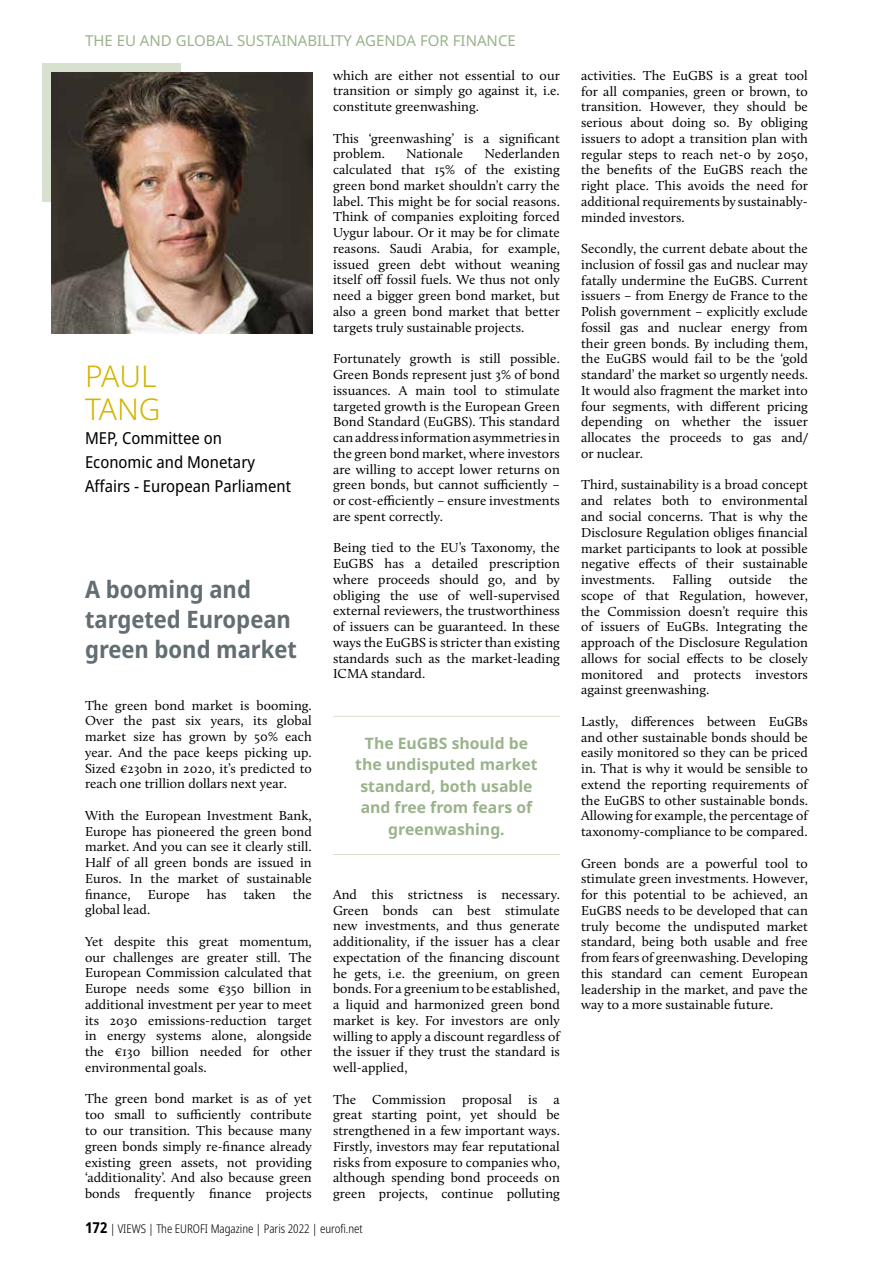
<style>
.page{position:relative;width:893px;height:1263px;background:#fff}
.page>*{position:absolute;margin:0;border:0;box-sizing:border-box;transform-origin:0 0}
.t1{font:300 30px/33px "Noto Sans";color:#d3b400}
.t2{font:700 semi-condensed 24px/30px "Noto Sans";color:#636e73}
.t3{font:semi-condensed 16.5px/24px "Noto Sans";color:#000}
.t4{font:700 15.75px/21.6px "Noto Sans";color:#9ab38b;text-align:center}
.t5{font:15px "Noto Sans";color:#9ab38b}
.t6{font:13.5px/15.8px "Calluna";letter-spacing:.005em;color:#000;text-align:justify}
.t7{font:300 condensed 12px "Noto Sans";color:#000}
.s1{font-weight:700;font-size:15px}
</style>
<div class="page">
<div style="left:43px;top:64px;width:138px;height:138px;background:#d8e0d0"></div>
<img style="left:51px;top:72px;width:262px;height:262px">
<hr style="left:333px;top:716px;width:227px;height:1px;background:#d8e0d0">
<hr style="left:333px;top:854px;width:227px;height:1px;background:#d8e0d0">
<p class="t5" style="left:85px;top:30px;width:432px">THE EU AND GLOBAL SUSTAINABILITY AGENDA FOR FINANCE</p>
<h1 class="t1" style="left:85px;top:360px;width:77px">PAUL<br>TANG</h1>
<p class="t3" style="left:85px;top:427px;width:208px">MEP, Committee on<br>Economic and Monetary<br>Affairs - European Parliament</p>
<h2 class="t2" style="left:85px;top:575px;width:213px">A booming and targeted European green bond market</h2>
<p class="t6" style="left:85px;top:697px;width:228px">The green bond market is booming.<br>Over the past six years, its global market size has grown by 50% each year. And the pace keeps picking up.<br>Sized €230bn in 2020, it’s predicted to reach one trillion dollars next year.</p>
<p class="t6" style="left:85px;top:807px;width:228px">With the European Investment Bank, Europe has pioneered the green bond market. And you can see it clearly still.<br>Half of all green bonds are issued in Euros. In the market of sustainable finance,</p>
<p class="t6" style="left:148px;top:886px;width:43px">Europe</p>
<p class="t6" style="left:207px;top:886px;width:21px">has</p>
<p class="t6" style="left:244px;top:886px;width:34px">taken</p>
<p class="t6" style="left:293px;top:886px;width:20px">the</p>
<p class="t6" style="left:85px;top:902px;width:67px">global lead.</p>
<p class="t6" style="left:85px;top:933px;width:228px">Yet despite this great momentum, our challenges are greater still. The European Commission calculated that Europe needs some €350 billion in additional investment per year to meet its 2030 emissions-reduction target in energy systems alone, alongside the €130 billion needed for other environmental goals.</p>
<p class="t6" style="left:85px;top:1091px;width:228px">The green bond market is as of yet too small to sufficiently contribute to our transition. This because many green bonds simply re-finance already existing green assets, not providing ‘additionality’. And also because green bonds frequently finance projects</p>
<p class="t6" style="left:333px;top:67px;width:228px">which are either not essential to our transition or simply go against it, i.e. constitute greenwashing.</p>
<p class="t6" style="left:333px;top:130px;width:228px">This ‘greenwashing’ is a significant problem.</p>
<p class="t6" style="left:333px;top:146px;width:228px;text-indent:151px">Nederlanden calculated that 15% of the existing green bond market shouldn’t carry the label. This might be for social reasons.<br>Think of companies exploiting forced Uygur labour. Or it may be for climate reasons. Saudi Arabia, for example, issued green debt without weaning itself off fossil fuels. We thus not only need a bigger green bond market, but also a green bond market that better targets truly sustainable projects.</p>
<p class="t6" style="left:333px;top:351px;width:228px">Fortunately growth is still possible.<br>Green Bonds represent just 3% of bond issuances. A main tool to stimulate targeted growth is the European Green Bond Standard (EuGBS). This standard can address information asymmetries in the green bond market, where investors are willing to accept lower returns on green bonds, but cannot sufficiently – or cost-efficiently – ensure investments are spent correctly.</p>
<p class="t6" style="left:333px;top:540px;width:228px">Being tied to the EU’s Taxonomy, the EuGBS has a detailed prescription where proceeds should go, and by obliging the use of well-supervised external reviewers, the trustworthiness of issuers can be guaranteed. In these ways the EuGBS is stricter than existing standards such as the market-leading ICMA standard.</p>
<p class="t6" style="left:406px;top:146px;width:59px">Nationale</p>
<p class="t4" style="left:355px;top:732px;width:184px">The EuGBS should be the undisputed market standard, both usable and free from fears of greenwashing.</p>
<p class="t6" style="left:333px;top:886px;width:228px">And this strictness is necessary.<br>Green bonds can best stimulate new investments, and thus generate additionality, if the issuer has a clear expectation of the financing discount he gets, i.e. the greenium, on green bonds. For a greenium to be established, a liquid and harmonized green bond market is key. For investors are only willing to apply a discount regardless of the issuer if they trust the standard is well-applied,</p>
<p class="t6" style="left:333px;top:1091px;width:228px">The Commission proposal is a great starting point, yet should be strengthened in a few important ways.<br>Firstly, investors may fear reputational risks from exposure to companies who, although spending bond proceeds on green projects, continue polluting</p>
<p class="t7" style="left:85px;top:1220px;width:279px"><span class="s1">172</span> | VIEWS | The EUROFI Magazine | Paris 2022 | eurofi.net</p>
<p class="t6" style="left:581px;top:67px;width:228px">activities. The EuGBS is a great tool for all companies, green or brown, to transition. However, they should be serious about doing so. By obliging issuers to adopt a transition plan with regular steps to reach net-0 by 2050, the benefits of the EuGBS reach the right place. This avoids the need for additional requirements by sustainably&shy;minded investors.</p>
<p class="t6" style="left:581px;top:241px;width:228px">Secondly, the current debate about the inclusion of fossil gas and nuclear may fatally undermine the EuGBS. Current issuers – from Energy de France to the Polish government – explicitly exclude fossil gas and nuclear energy from their green bonds. By including them, the EuGBS would fail to be the ‘gold standard’ the market so urgently needs.<br>It would also fragment the market into four segments, with different pricing depending on whether the issuer allocates the proceeds to gas and/ or nuclear.</p>
<p class="t6" style="left:581px;top:477px;width:228px">Third, sustainability is a broad concept and relates both to environmental and social concerns. That is why the Disclosure Regulation obliges financial market participants to look at possible negative effects of their sustainable investments.</p>
<p class="t6" style="left:581px;top:571px;width:228px;text-indent:208px">the scope of that Regulation, however, the Commission doesn’t require this of issuers of EuGBs. Integrating the approach of the Disclosure Regulation allows for social effects to be closely monitored and protects investors against greenwashing.</p>
<p class="t6" style="left:581px;top:713px;width:228px">Lastly, differences between EuGBs and other sustainable bonds should be easily monitored so they can be priced in. That is why it would be sensible to extend the reporting requirements of the EuGBS to other sustainable bonds.<br>Allowing for example, the percentage of taxonomy-compliance to be compared.</p>
<p class="t6" style="left:581px;top:855px;width:228px">Green bonds are a powerful tool to stimulate green investments. However, for this potential to be achieved, an EuGBS needs to be developed that can truly become the undisputed market standard, being both usable and free from fears of greenwashing. Developing this standard can cement European leadership in the market, and pave the way to a more sustainable future.</p>
<p class="t6" style="left:672px;top:571px;width:41px">Falling</p>
<p class="t6" style="left:729px;top:571px;width:44px">outside</p>
</div>
